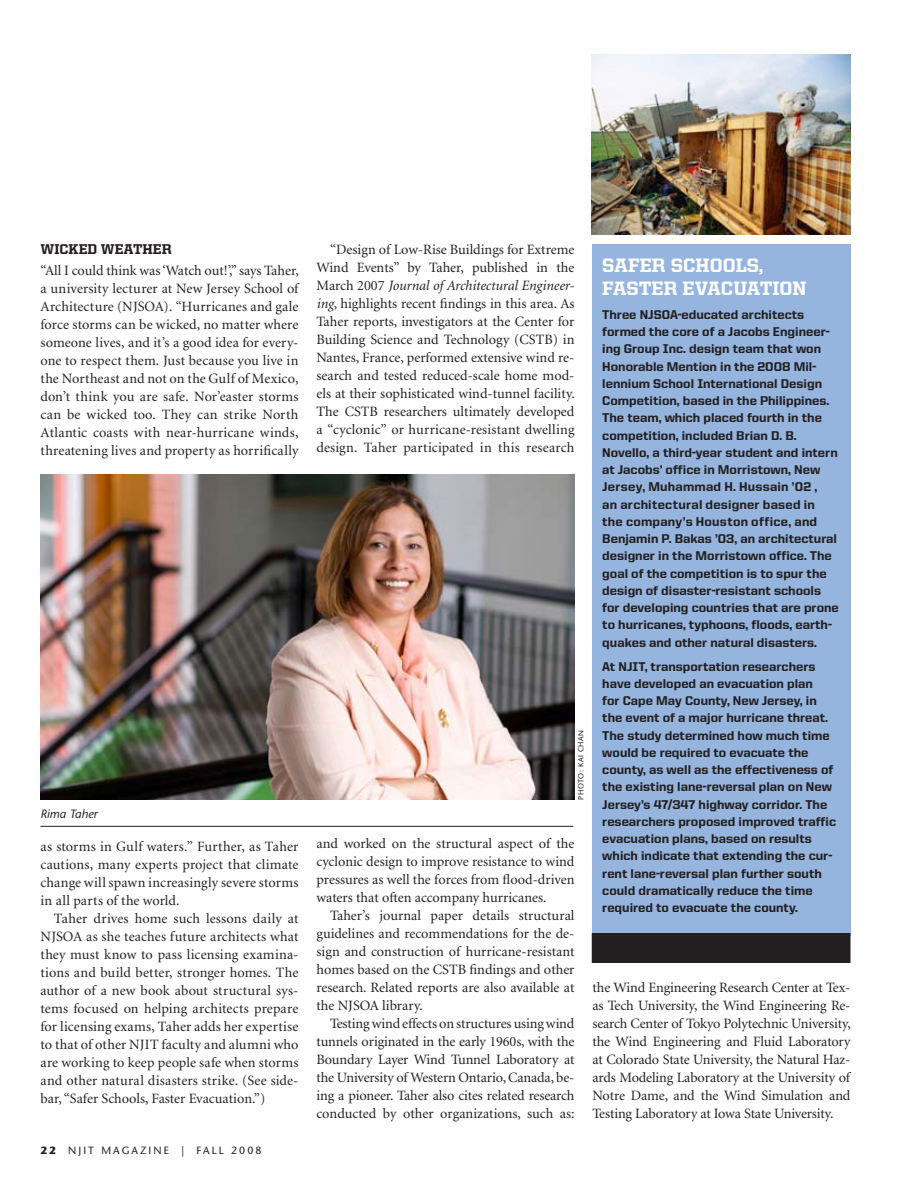
<style>
.page{position:relative;width:918px;height:1188px;background:#fff}
.page>*{position:absolute;margin:0;border:0;box-sizing:border-box;transform-origin:0 0}
.t1{font:800 19.5px/22.5px "United Serif Reg";color:#fff}
.t2{font:14.25px/18px "Minion";color:#231f20;text-align:justify}
.t3{font:800 14.25px "United Serif Reg";color:#231f20}
.t4{font:800 12.75px/17.2px "United Sans Reg";color:#231f20}
.t5{font:italic 12px "Stone Sans";color:#231f20}
.t6{font:10.5px "Stone Sans";letter-spacing:.2em;color:#231f20}
.t7{font:7.5px "Stone Sans";color:#231f20}
.s1{font-weight:700}
.s2{font-style:italic}
</style>
<div class="page">
<div style="left:592px;top:244px;width:258px;height:692px;background:#95b5df"></div>
<img style="left:40px;top:474px;width:535px;height:326px">
<div style="left:592px;top:933px;width:259px;height:30px;background:#231f20"></div>
<hr style="left:40px;top:826px;width:533px;height:1px;background:#231f20">
<img style="left:592px;top:54px;width:258px;height:180px">
<p class="t3" style="left:40px;top:241px;width:133px">WICKED WEATHER</p>
<p class="t2" style="left:40px;top:262px;width:260px">“All I could think was ‘Watch out!’,” says Taher, a university lecturer at New Jersey School of Architecture (NJSOA). “Hurricanes and gale force storms can be wicked, no matter where someone lives, and it’s a good idea for every&shy;one to respect them. Just because you live in the Northeast and not on the Gulf of Mexico, don’t think you are safe. Nor’easter storms can be wicked too. They can strike North Atlantic coasts with near-hurricane winds, threatening lives and property as horrifically</p>
<p class="t5" style="left:40px;top:806px;width:59px">Rima Taher</p>
<p class="t2" style="left:40px;top:838px;width:259px">as storms in Gulf waters.” Further, as Taher cautions, many experts project that climate change will spawn increasingly severe storms in all parts of the world.</p>
<p class="t2" style="left:40px;top:910px;width:260px;text-indent:13px">Taher drives home such lessons daily at NJSOA as she teaches future architects what they must know to pass licensing examina&shy;tions and build better, stronger homes. The author of a new book about structural sys&shy;tems focused on helping architects prepare for licensing exams, Taher adds her expertise to that of other NJIT faculty and alumni who are working to keep people safe when storms and other natural disasters strike. (See side&shy;bar, “Safer Schools, Faster Evacuation.”)</p>
<p class="t6" style="left:40px;top:1144px;width:223px"><span class="s1">22</span> NJIT MAGAZINE | FALL 2008</p>
<p class="t2" style="left:317px;top:241px;width:260px;text-indent:13px">“Design of Low-Rise Buildings for Extreme Wind Events” by Taher, published in the March 2007 <span class="s2">Journal of Architectural Engineer&shy;ing</span>, highlights recent findings in this area. As Taher reports, investigators at the Center for Building Science and Technology (CSTB) in Nantes, France, performed extensive wind re&shy;search and tested reduced-scale home mod&shy;els at their sophisticated wind-tunnel facility.<br>The CSTB researchers ultimately developed a “cyclonic” or hurricane-resistant dwelling design. Taher participated in this research</p>
<p class="t7" style="left:577px;top:800px;width:69px;rotate:-90deg">Photo: Kai Chan</p>
<p class="t2" style="left:317px;top:835px;width:259px">and worked on the structural aspect of the cyclonic design to improve resistance to wind pressures as well the forces from flood-driven waters that often accompany hurricanes.</p>
<p class="t2" style="left:317px;top:907px;width:260px;text-indent:13px">Taher’s journal paper details structural guidelines and recommendations for the de&shy;sign and construction of hurricane-resistant homes based on the CSTB findings and other research. Related reports are also available at the NJSOA library.</p>
<p class="t2" style="left:317px;top:1015px;width:260px;text-indent:13px">Testing wind effects on structures using wind tunnels originated in the early 1960s, with the Boundary Layer Wind Tunnel Laboratory at the University of Western Ontario, Canada, be&shy;ing a pioneer. Taher also cites related research conducted by other organizations, such as:</p>
<h1 class="t1" style="left:602px;top:254px;width:204px">SAFER SCHOOLS,<br>FASTER EVACUATION</h1>
<p class="t4" style="left:602px;top:306px;width:238px">Three NJSOA-educated architects formed the core of a Jacobs Engineer&shy;ing Group Inc. design team that won Honorable Mention in the 2008 Mil&shy;lennium School International Design Competition, based in the Philippines.<br>The team, which placed fourth in the competition, included Brian D. B.<br>Novello, a third-year student and intern at Jacobs’ office in Morristown, New Jersey, Muhammad H. Hussain ’02 ,<br>an architectural designer based in<br>the company’s Houston office, and Benjamin P. Bakas ’03, an architectural designer in the Morristown office. The goal of the competition is to spur the design of disaster-resistant schools for developing countries that are prone to hurricanes, typhoons, floods, earth&shy;quakes and other natural disasters.</p>
<p class="t4" style="left:602px;top:657px;width:235px">At NJIT, transportation researchers have developed an evacuation plan<br>for Cape May County, New Jersey, in the event of a major hurricane threat.<br>The study determined how much time would be required to evacuate the county, as well as the effectiveness of the existing lane-reversal plan on New Jersey’s 47/347 highway corridor. The researchers proposed improved traffic evacuation plans, based on results which indicate that extending the cur&shy;rent lane-reversal plan further south could dramatically reduce the time required to evacuate the county.</p>
<p class="t2" style="left:593px;top:979px;width:260px">the Wind Engineering Research Center at Tex&shy;as Tech University, the Wind Engineering Re&shy;search Center of Tokyo Polytechnic University, the Wind Engineering and Fluid Laboratory at Colorado State University, the Natural Haz&shy;ards Modeling Laboratory at the University of Notre Dame, and the Wind Simulation and Testing Laboratory at Iowa State University.</p>
</div>
